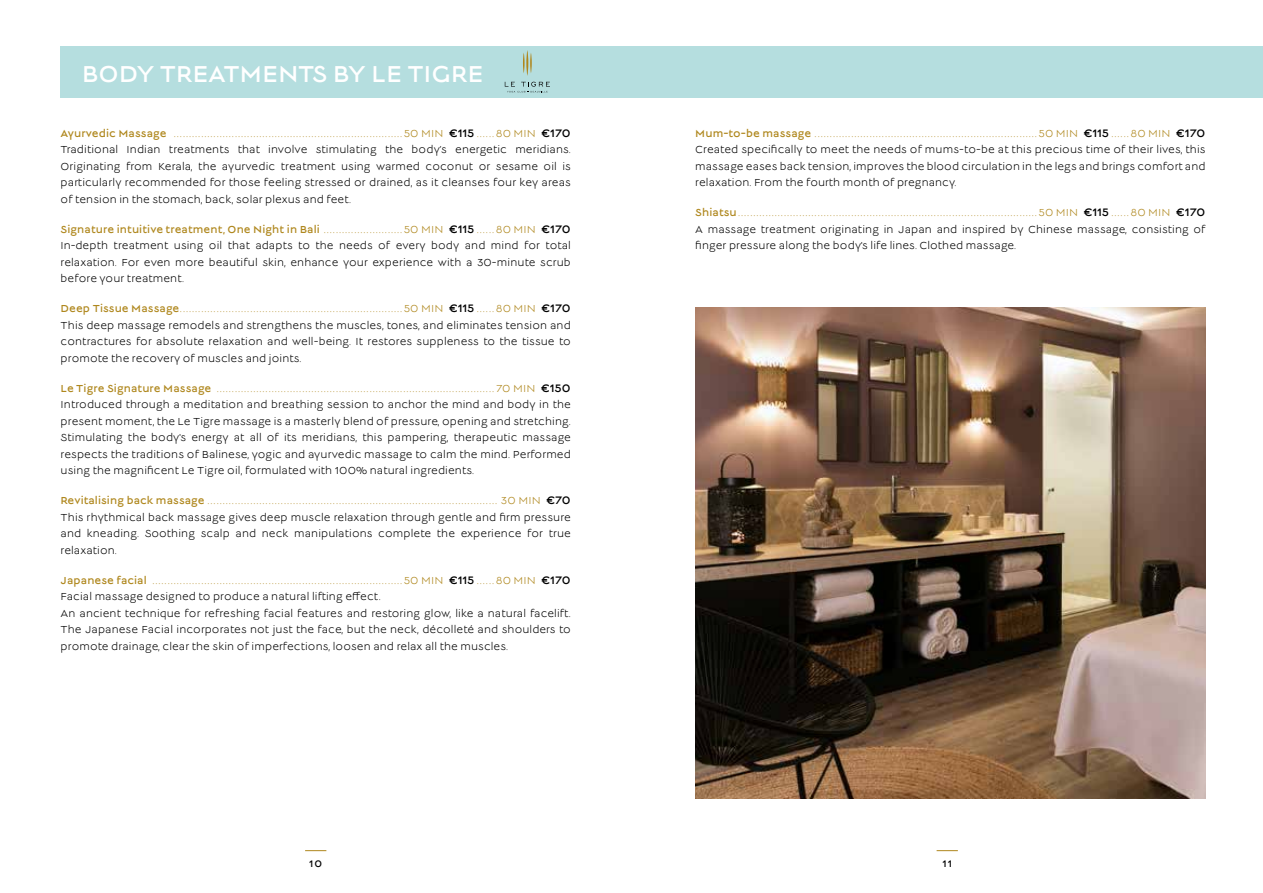
<style>
.page{position:relative;width:1263px;height:893px;background:#fff}
.page>*{position:absolute;margin:0;border:0;box-sizing:border-box;transform-origin:0 0}
.t1{font:25.5px "Lucien";letter-spacing:-.01em;color:#fff}
.t2{font:12px "Lucien";color:#af871d}
.t3{font:11.25px/16.5px "Lucien";letter-spacing:.01em;color:#000;text-align:justify}
.t4{font:10.5px "Lucien";color:#000}
.s1{font-size:11.25px}
.s2{color:#000}
.s3{color:#af871d}
.s4{font-size:12px;color:#af871d}
.s5{font-size:12px}
</style>
<div class="page">
<svg style="left:305px;top:850px;width:21px;height:1px"></svg>
<svg style="left:936px;top:850px;width:22px;height:1px"></svg>
<div style="left:61px;top:47px;width:1202px;height:51px;background:#b5dedf"></div>
<svg style="left:505px;top:82px;width:45px;height:11px"></svg>
<hr style="left:526px;top:50px;width:2px;height:26px;background:#af871d;border-radius:50%">
<hr style="left:530px;top:53px;width:2px;height:20px;background:#af871d;border-radius:50%">
<svg style="left:523px;top:53px;width:1px;height:20px"></svg>
<img style="left:695px;top:307px;width:510px;height:491px">
<h1 class="t1" style="left:82px;top:62px;width:403px">BODY TREATMENTS BY LE TIGRE</h1>
<p class="t2" style="left:61px;top:127px;width:512px"><span class="s1">Ayurvedic Massage</span> ...........................................................................<span class="s1">50 MIN</span> <span class="s2">€115</span>......<span class="s1">80 MIN</span> <span class="s2">€170</span></p>
<p class="t3" style="left:61px;top:142px;width:512px">Traditional Indian treatments that involve stimulating the body’s energetic meridians.<br>Originating from Kerala, the ayurvedic treatment using warmed coconut or sesame oil is particularly recommended for those feeling stressed or drained, as it cleanses four key areas of tension in the stomach, back, solar plexus and feet.</p>
<p class="t3" style="left:61px;top:222px;width:512px"><span class="s3">Signature intuitive treatment, One Night in Bali</span> <span class="s4">..........................</span><span class="s3">50 MIN</span> <span class="s5">€115</span> <span class="s4">......</span><span class="s3">80 MIN</span> <span class="s5">€170<br></span>In-depth treatment using oil that adapts to the needs of every body and mind for total relaxation. For even more beautiful skin, enhance your experience with a 30-minute scrub before your treatment.</p>
<p class="t2" style="left:61px;top:303px;width:512px"><span class="s1">Deep Tissue Massage</span>.........................................................................<span class="s1">50 MIN</span> <span class="s2">€115</span>......<span class="s1">80 MIN</span> <span class="s2">€170</span></p>
<p class="t3" style="left:61px;top:318px;width:512px">This deep massage remodels and strengthens the muscles, tones, and eliminates tension and contractures for absolute relaxation and well-being. It restores suppleness to the tissue to promote the recovery of muscles and joints.</p>
<p class="t2" style="left:61px;top:382px;width:512px"><span class="s1">Le Tigre Signature Massage</span> ...........................................................................................<span class="s1">70 MIN</span> <span class="s2">€150</span></p>
<p class="t3" style="left:61px;top:397px;width:512px">Introduced through a meditation and breathing session to anchor the mind and body in the present moment, the Le Tigre massage is a masterly blend of pressure, opening and stretching.<br>Stimulating the body's energy at all of its meridians, this pampering, therapeutic massage respects the traditions of Balinese, yogic and ayurvedic massage to calm the mind. Performed using the magnificent Le Tigre oil, formulated with 100% natural ingredients.</p>
<p class="t2" style="left:61px;top:495px;width:512px"><span class="s1">Revitalising back massage</span> ............................................................................................... <span class="s1">30 MIN</span> <span class="s2">€70</span></p>
<p class="t3" style="left:61px;top:510px;width:512px">This rhythmical back massage gives deep muscle relaxation through gentle and firm pressure and kneading. Soothing scalp and neck manipulations complete the experience for true relaxation.</p>
<p class="t2" style="left:61px;top:574px;width:512px"><span class="s1">Japanese facial</span> ..................................................................................<span class="s1">50 MIN</span> <span class="s2">€115</span>......<span class="s1">80 MIN</span> <span class="s2">€170</span></p>
<p class="t3" style="left:61px;top:589px;width:512px;text-align:left">Facial massage designed to produce a natural lifting effect.<br>An ancient technique for refreshing facial features and restoring glow, like a natural facelift.<br>The Japanese Facial incorporates not just the face, but the neck, décolleté and shoulders to promote drainage, clear the skin of imperfections, loosen and relax all the muscles.</p>
<p class="t2" style="left:695px;top:127px;width:512px"><span class="s1">Mum-to-be massage</span> .........................................................................<span class="s1">50 MIN</span> <span class="s2">€115</span>......<span class="s1">80 MIN</span> <span class="s2">€170</span></p>
<p class="t3" style="left:695px;top:142px;width:512px">Created specifically to meet the needs of mums-to-be at this precious time of their lives, this massage eases back tension, improves the blood circulation in the legs and brings comfort and relaxation. From the fourth month of pregnancy.</p>
<p class="t2" style="left:695px;top:207px;width:512px"><span class="s1">Shiatsu</span>..................................................................................................<span class="s1">50 MIN</span> <span class="s2">€115</span>......<span class="s1">80 MIN</span> <span class="s2">€170</span></p>
<p class="t3" style="left:695px;top:222px;width:512px">A massage treatment originating in Japan and inspired by Chinese massage, consisting of finger pressure along the body's life lines. Clothed massage.</p>
<p class="t4" style="left:309px;top:859px;width:14px">10</p>
<p class="t4" style="left:942px;top:859px;width:11px">11</p>
</div>
